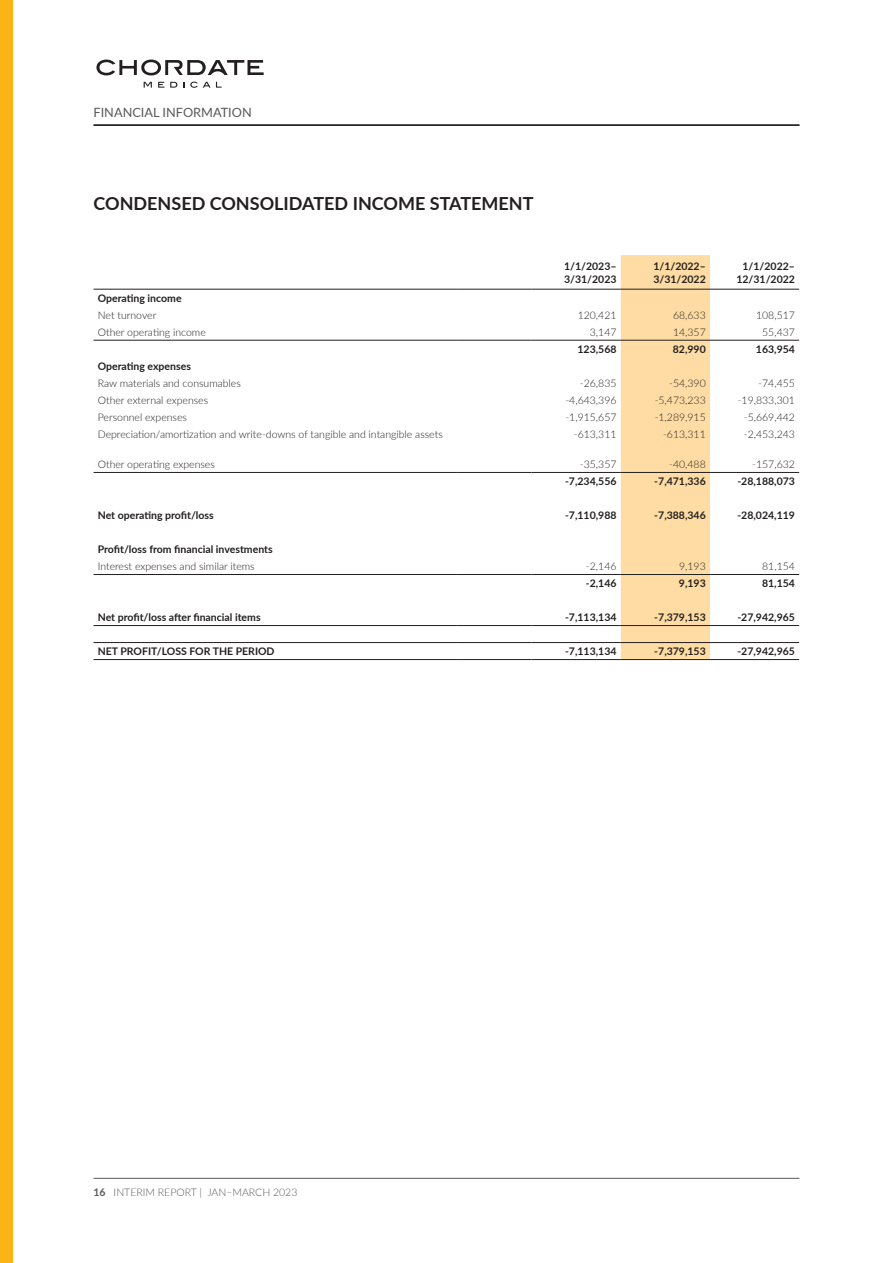
<style>
.page{position:relative;width:893px;height:1263px;background:#fff}
.page>*{position:absolute;margin:0;border:0;box-sizing:border-box;transform-origin:0 0}
.t1{font:700 18px "Lato";color:#231f20}
.t2{font:12.75px "Lato";color:#57585a}
.t3{font:300 10.5px "Lato";color:#231f20}
.t4{font:700 10.5px/13.5px "Lato";color:#231f20}
.t5{font:300 10.5px "Lato";color:#57585a}
.s1{font-weight:700}
</style>
<div class="page">
<svg style="left:144px;top:82px;width:8px;height:6px"></svg>
<svg style="left:158px;top:82px;width:6px;height:6px"></svg>
<svg style="left:170px;top:82px;width:7px;height:6px"></svg>
<svg style="left:190px;top:82px;width:32px;height:6px"></svg>
<svg style="left:96px;top:60px;width:168px;height:15px"></svg>
<hr style="left:94px;top:1178px;width:705px;height:1px;background:#57585a">
<div style="left:0;top:0;width:13px;height:1263px;background:#fbb316"></div>
<hr style="left:94px;top:124px;width:705px;height:2px;background:#231f20">
<div style="left:621px;top:255px;width:89px;height:404px;background:#fedca3"></div>
<hr style="left:94px;top:289px;width:363px;height:1px;background:#231f20">
<hr style="left:457px;top:289px;width:74px;height:1px;background:#231f20">
<hr style="left:531px;top:289px;width:90px;height:1px;background:#231f20">
<hr style="left:621px;top:289px;width:89px;height:1px;background:#231f20">
<hr style="left:710px;top:289px;width:89px;height:1px;background:#231f20">
<hr style="left:94px;top:625px;width:363px;height:1px;background:#231f20">
<hr style="left:457px;top:625px;width:74px;height:1px;background:#231f20">
<hr style="left:531px;top:625px;width:90px;height:1px;background:#231f20">
<hr style="left:621px;top:625px;width:89px;height:1px;background:#231f20">
<hr style="left:710px;top:625px;width:89px;height:1px;background:#231f20">
<hr style="left:94px;top:642px;width:363px;height:1px;background:#231f20">
<hr style="left:457px;top:642px;width:74px;height:1px;background:#231f20">
<hr style="left:531px;top:642px;width:90px;height:1px;background:#231f20">
<hr style="left:621px;top:642px;width:89px;height:1px;background:#231f20">
<hr style="left:710px;top:642px;width:89px;height:1px;background:#231f20">
<hr style="left:94px;top:472px;width:363px;height:1px;background:#231f20">
<hr style="left:457px;top:472px;width:74px;height:1px;background:#231f20">
<hr style="left:531px;top:472px;width:90px;height:1px;background:#231f20">
<hr style="left:621px;top:472px;width:89px;height:1px;background:#231f20">
<hr style="left:710px;top:472px;width:89px;height:1px;background:#231f20">
<hr style="left:94px;top:340px;width:363px;height:1px;background:#231f20">
<hr style="left:457px;top:340px;width:74px;height:1px;background:#231f20">
<hr style="left:531px;top:340px;width:90px;height:1px;background:#231f20">
<hr style="left:621px;top:340px;width:89px;height:1px;background:#231f20">
<hr style="left:710px;top:340px;width:89px;height:1px;background:#231f20">
<hr style="left:94px;top:659px;width:363px;height:1px;background:#231f20">
<hr style="left:457px;top:659px;width:74px;height:1px;background:#231f20">
<hr style="left:531px;top:659px;width:90px;height:1px;background:#231f20">
<hr style="left:621px;top:659px;width:89px;height:1px;background:#231f20">
<hr style="left:710px;top:659px;width:89px;height:1px;background:#231f20">
<hr style="left:94px;top:574px;width:363px;height:1px;background:#231f20">
<hr style="left:457px;top:574px;width:74px;height:1px;background:#231f20">
<hr style="left:531px;top:574px;width:90px;height:1px;background:#231f20">
<hr style="left:621px;top:574px;width:89px;height:1px;background:#231f20">
<hr style="left:710px;top:574px;width:89px;height:1px;background:#231f20">
<p class="t2" style="left:94px;top:103px;width:160px">FINANCIAL INFORMATION</p>
<h1 class="t1" style="left:94px;top:190px;width:442px">CONDENSED CONSOLIDATED INCOME STATEMENT</h1>
<p class="t4" style="left:564px;top:259px;width:54px">1/1/2023–<br>3/31/2023</p>
<p class="t4" style="left:653px;top:259px;width:54px">1/1/2022–<br>3/31/2022</p>
<p class="t4" style="left:736px;top:259px;width:60px;text-align:center">1/1/2022–<br>12/31/2022</p>
<p class="t4" style="left:98px;top:291px;width:85px">Operating income</p>
<p class="t3" style="left:98px;top:308px;width:60px">Net turnover</p>
<p class="t3" style="left:578px;top:308px;width:40px">120,421</p>
<p class="t3" style="left:673px;top:308px;width:34px">68,633</p>
<p class="t3" style="left:756px;top:308px;width:40px">108,517</p>
<p class="t3" style="left:98px;top:325px;width:110px">Other operating income</p>
<p class="t3" style="left:590px;top:325px;width:28px">3,147</p>
<p class="t3" style="left:673px;top:325px;width:34px">14,357</p>
<p class="t3" style="left:762px;top:325px;width:34px">55,437</p>
<p class="t4" style="left:577px;top:342px;width:40px">123,568</p>
<p class="t4" style="left:673px;top:342px;width:34px">82,990</p>
<p class="t4" style="left:756px;top:342px;width:40px">163,954</p>
<p class="t4" style="left:98px;top:359px;width:95px">Operating expenses</p>
<p class="t3" style="left:98px;top:376px;width:145px">Raw materials and consumables</p>
<p class="t3" style="left:580px;top:376px;width:38px">-26,835</p>
<p class="t3" style="left:669px;top:376px;width:38px">-54,390</p>
<p class="t3" style="left:758px;top:376px;width:38px">-74,455</p>
<p class="t3" style="left:98px;top:393px;width:112px">Other external expenses</p>
<p class="t3" style="left:565px;top:393px;width:53px">-4,643,396</p>
<p class="t3" style="left:655px;top:393px;width:53px">-5,473,233</p>
<p class="t3" style="left:738px;top:393px;width:59px">-19,833,301</p>
<p class="t3" style="left:98px;top:410px;width:91px">Personnel expenses</p>
<p class="t3" style="left:565px;top:410px;width:53px">-1,915,657</p>
<p class="t3" style="left:655px;top:410px;width:53px">-1,289,915</p>
<p class="t3" style="left:744px;top:410px;width:53px">-5,669,442</p>
<p class="t3" style="left:98px;top:427px;width:347px">Depreciation/amortization and write-downs of tangible and intangible assets</p>
<p class="t3" style="left:574px;top:427px;width:44px">-613,311</p>
<p class="t3" style="left:663px;top:427px;width:44px">-613,311</p>
<p class="t3" style="left:744px;top:427px;width:53px">-2,453,243</p>
<p class="t3" style="left:98px;top:457px;width:119px">Other operating expenses</p>
<p class="t3" style="left:580px;top:457px;width:38px">-35,357</p>
<p class="t3" style="left:669px;top:457px;width:38px">-40,488</p>
<p class="t3" style="left:752px;top:457px;width:44px">-157,632</p>
<p class="t4" style="left:565px;top:474px;width:53px">-7,234,556</p>
<p class="t4" style="left:654px;top:474px;width:53px">-7,471,336</p>
<p class="t4" style="left:737px;top:474px;width:59px">-28,188,073</p>
<p class="t4" style="left:98px;top:508px;width:117px">Net operating profit/loss</p>
<p class="t4" style="left:565px;top:508px;width:53px">-7,110,988</p>
<p class="t4" style="left:654px;top:508px;width:53px">-7,388,346</p>
<p class="t4" style="left:737px;top:508px;width:59px">-28,024,119</p>
<p class="t4" style="left:98px;top:542px;width:176px">Profit/loss from financial investments</p>
<p class="t3" style="left:98px;top:559px;width:158px">Interest expenses and similar items</p>
<p class="t3" style="left:586px;top:559px;width:32px">-2,146</p>
<p class="t3" style="left:679px;top:559px;width:28px">9,193</p>
<p class="t3" style="left:762px;top:559px;width:34px">81,154</p>
<p class="t4" style="left:586px;top:576px;width:32px">-2,146</p>
<p class="t4" style="left:679px;top:576px;width:28px">9,193</p>
<p class="t4" style="left:762px;top:576px;width:34px">81,154</p>
<p class="t4" style="left:98px;top:610px;width:164px">Net profit/loss after financial items</p>
<p class="t4" style="left:565px;top:610px;width:53px">-7,113,134</p>
<p class="t4" style="left:654px;top:610px;width:53px">-7,379,153</p>
<p class="t4" style="left:737px;top:610px;width:59px">-27,942,965</p>
<p class="t4" style="left:98px;top:644px;width:178px">NET PROFIT/LOSS FOR THE PERIOD</p>
<p class="t4" style="left:565px;top:644px;width:53px">-7,113,134</p>
<p class="t4" style="left:654px;top:644px;width:53px">-7,379,153</p>
<p class="t4" style="left:737px;top:644px;width:59px">-27,942,965</p>
<p class="t5" style="left:94px;top:1185px;width:205px"><span class="s1">16</span> INTERIM REPORT | JAN–MARCH 2023</p>
</div>
